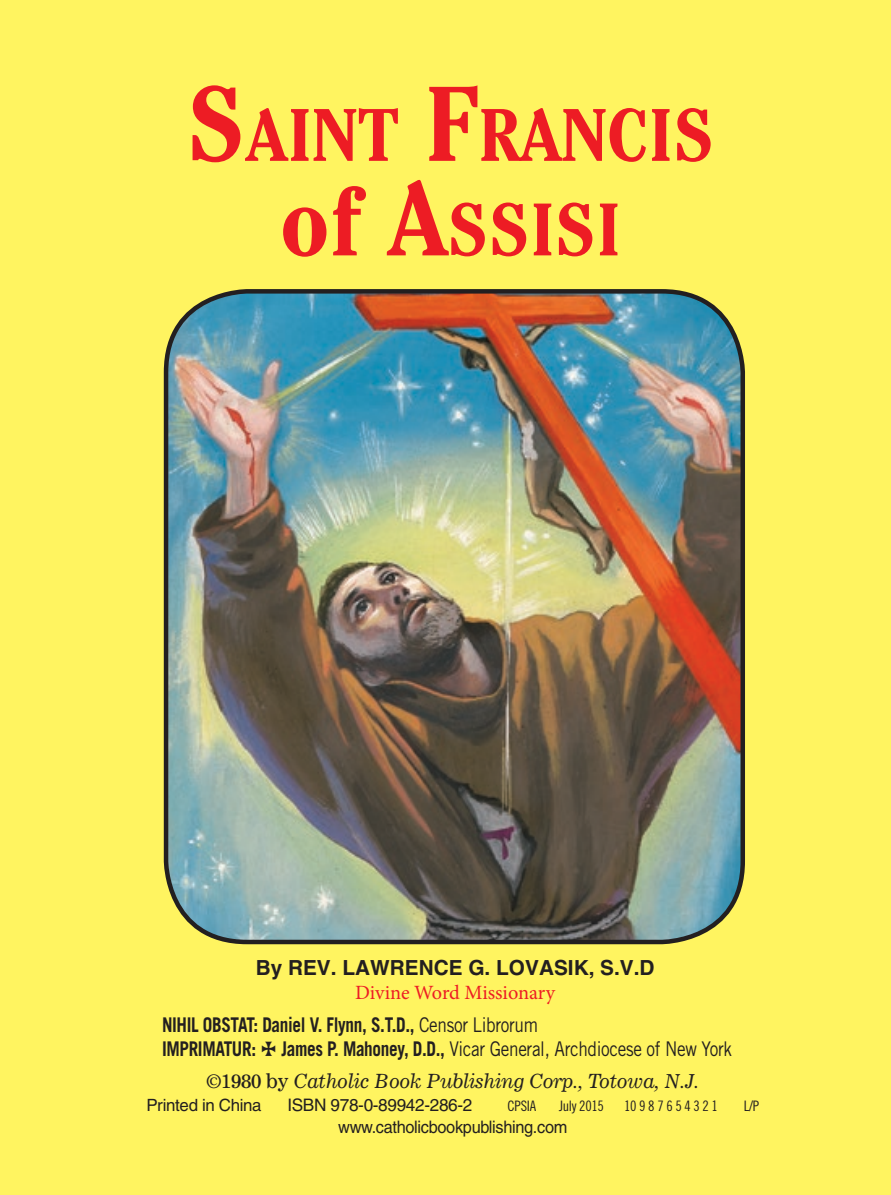
<style>
.page{position:relative;width:891px;height:1195px;background:#fff460}
.page>*{position:absolute;margin:0;border:0;box-sizing:border-box;transform-origin:0 0}
.t1{font:700 condensed 74.02px/94.5px "Cheltenham";color:#ed1c24;text-align:center}
.t2{font:700 20.7px "Helvetica";color:#231f20}
.t3{font:700 20.25px/24.3px "Trade Gothic";letter-spacing:-.02em;color:#231f20;scale:.85 1}
.t4{font:20.25px "Minion Pro";letter-spacing:-.005em;color:#ed1c24}
.t5{font:italic 19.35px "Corona";letter-spacing:-.02em;color:#231f20}
.t6{font:17.32px "Helvetica";letter-spacing:-.02em;color:#231f20;scale:.95 1}
.t7{font:17.32px "Helvetica";letter-spacing:-.02em;color:#231f20}
.t8{font:16.88px "Helvetica";letter-spacing:-.02em;color:#231f20}
.t9{font:14.4px "Trade Gothic Cond Eighteen";letter-spacing:-.02em;color:#231f20}
.s1{font-size:105.75px}
.s2{font-size:96.98px}
.s3{font-weight:400}
.s4{font-family:"Cavalero";font-weight:400}
.s5{font-style:normal;font-size:18.45px}
.s6{font-style:normal}
.s7{font-size:19.12px}
</style>
<div class="page">
<img style="left:166px;top:291px;width:577px;height:651px">
<div style="left:164px;top:289px;width:581px;height:655px;border:4px solid #231f20;border-radius:81px"></div>
<h1 class="t1" style="left:187px;top:86px;width:521px"><span class="s1">S</span>AINT <span class="s1">F</span>RANCIS <span class="s2">of</span> <span class="s1">A</span>SSISI</h1>
<p class="t2" style="left:256px;top:954px;width:400px">By REV. LAWRENCE G. LOVASIK, S.V.D</p>
<p class="t4" style="left:355px;top:979px;width:202px">Divine Word Missionary</p>
<p class="t3" style="left:162px;top:1012px;width:672px">NIHIL OBSTAT: Daniel V. Flynn, S.T.D., <span class="s3">Censor Librorum<br></span>IMPRIMATUR: <span class="s4">=</span> James P. Mahoney, D.D., <span class="s3">Vicar General, Archdiocese of New York</span></p>
<p class="t5" style="left:206px;top:1069px;width:495px"><span class="s5">©1980</span> <span class="s6">by</span> Catholic Book Publishing Corp., Totowa, <span class="s7">N.J.</span></p>
<p class="t8" style="left:146px;top:1095px;width:117px">Printed in China</p>
<p class="t7" style="left:287px;top:1094px;width:187px">ISBN 978-0-89942-286-2</p>
<p class="t9" style="left:508px;top:1097px;width:30px">CPSIA</p>
<p class="t9" style="left:559px;top:1097px;width:46px">July 2015</p>
<p class="t9" style="left:624px;top:1097px;width:95px">10 9 8 7 6 5 4 3 2 1</p>
<p class="t9" style="left:744px;top:1097px;width:17px">L/P</p>
<p class="t6" style="left:338px;top:1117px;width:243px">www.catholicbookpublishing.com</p>
</div>
